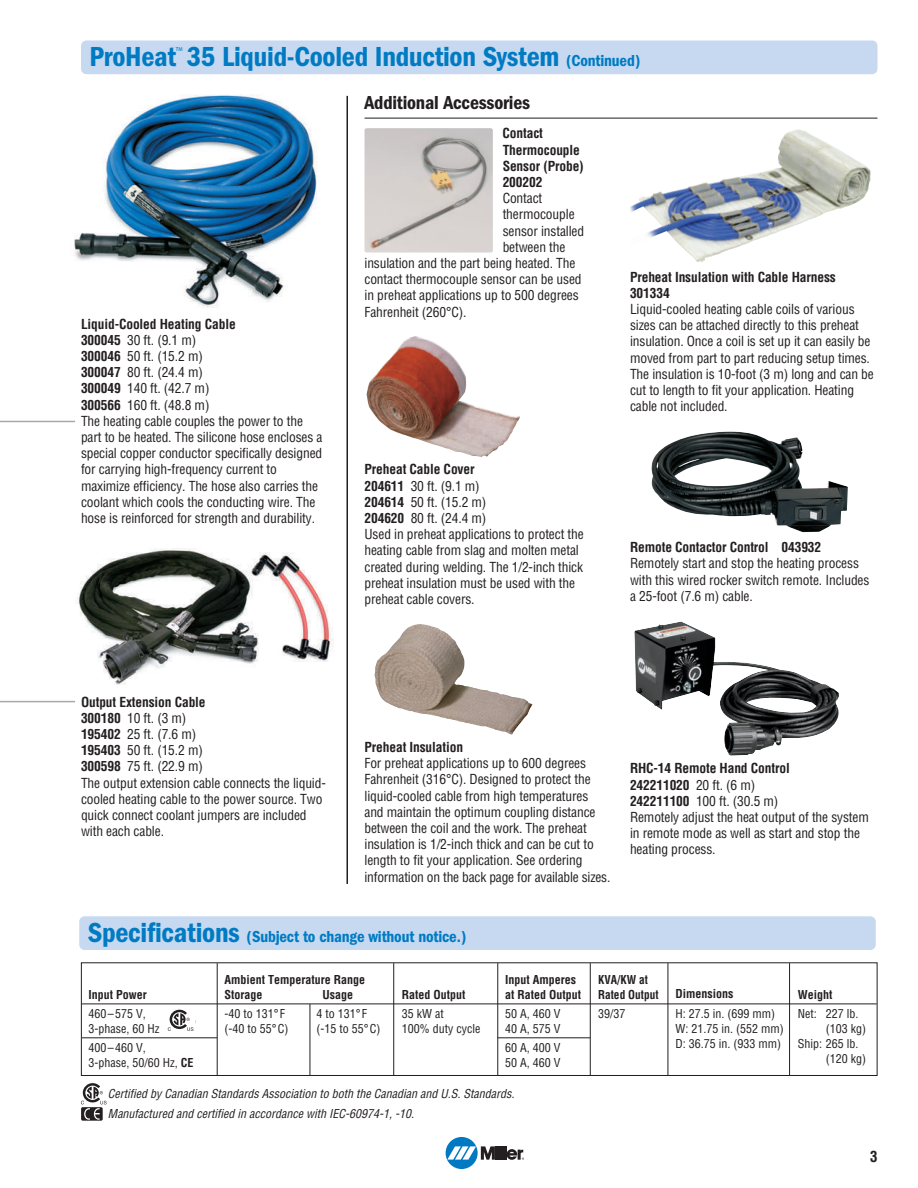
<style>
.page{position:relative;width:918px;height:1188px;background:#fff}
.page>*{position:absolute;margin:0;border:0;box-sizing:border-box;transform-origin:0 0}
.t1{font:28.5px "ITC Franklin Gothic Std Dm Cd";letter-spacing:-.01em;color:#007bc3}
.t2{font:19.5px "ITC Franklin Gothic Std Dm Cd";letter-spacing:-.01em;color:#231f20}
.t3{font:16.5px "ITC Franklin Gothic Std Dm Cd";letter-spacing:-.01em;color:#007bc3}
.t4{font:700 condensed 15px "Helvetica";color:#231f20}
.t5{font:condensed 13.5px/16.2px "Helvetica";letter-spacing:-.01em;color:#231f20}
.t6{font:700 condensed 13.5px/16.2px "Helvetica";letter-spacing:-.01em;color:#231f20}
.t7{font:condensed 12px/15px "Helvetica";color:#231f20}
.t8{font:italic condensed 12px "Helvetica";color:#231f20}
.t9{font:700 condensed 12px/15px "Helvetica";color:#231f20}
.t10{font:700 condensed 12px/15px "Helvetica";color:#231f20;scale:.95 1}
.t11{font:condensed 9px "Helvetica";color:#007bc3}
.s1{font-size:16.5px}
.s2{font-weight:700}
.s3{font-size:28.5px}
</style>
<div class="page">
<div style="left:446px;top:1137px;width:32px;height:32px;background:#0079c2;border-radius:50%"></div>
<hr style="left:499px;top:1146px;width:3px;height:14px;background:#231f20">
<hr style="left:503px;top:1146px;width:3px;height:14px;background:#231f20">
<svg style="left:447px;top:1146px;width:52px;height:14px"></svg>
<svg style="left:507px;top:1149px;width:17px;height:11px"></svg>
<div style="left:81px;top:40px;width:797px;height:34px;background:#c6d9f0;border-radius:5px"></div>
<hr style="left:346px;top:96px;width:2px;height:788px;background:#231f20">
<img style="left:374px;top:624px;width:158px;height:111px">
<img style="left:634px;top:622px;width:206px;height:134px">
<img style="left:651px;top:431px;width:197px;height:101px">
<img style="left:367px;top:336px;width:153px;height:121px">
<img style="left:733px;top:129px;width:138px;height:119px">
<img style="left:365px;top:128px;width:128px;height:125px;border-radius:2px">
<hr style="left:365px;top:118px;width:513px;height:1px;background:#231f20">
<img style="left:74px;top:94px;width:243px;height:214px">
<img style="left:75px;top:549px;width:259px;height:136px">
<div style="left:79px;top:916px;width:797px;height:34px;background:#c6d9f0;border-radius:5px"></div>
<div style="left:81px;top:962px;width:797px;height:114px;border:1px solid #231f20"></div>
<hr style="left:497px;top:963px;width:1px;height:112px;background:#231f20">
<hr style="left:310px;top:1004px;width:1px;height:71px;background:#231f20">
<hr style="left:217px;top:963px;width:1px;height:112px;background:#231f20">
<hr style="left:393px;top:963px;width:1px;height:112px;background:#231f20">
<hr style="left:789px;top:963px;width:1px;height:112px;background:#231f20">
<hr style="left:82px;top:1004px;width:795px;height:1px;background:#231f20">
<hr style="left:82px;top:1037px;width:135px;height:1px;background:#231f20">
<hr style="left:498px;top:1037px;width:92px;height:1px;background:#231f20">
<hr style="left:590px;top:963px;width:1px;height:112px;background:#231f20">
<hr style="left:668px;top:963px;width:1px;height:112px;background:#231f20">
<hr style="left:0;top:421px;width:75px;height:1px;background:#a8a9ad">
<hr style="left:0;top:701px;width:75px;height:1px;background:#a8a9ad">
<svg style="left:81px;top:1083px;width:26px;height:38px"></svg>
<svg style="left:168px;top:1010px;width:25px;height:21px"></svg>
<h1 class="t1" style="left:90px;top:47px;width:552px">ProHeat 35 Liquid-Cooled Induction System <span class="s1">(Continued)</span></h1>
<p class="t11" style="left:176px;top:47px;width:8px">™</p>
<p class="t5" style="left:81px;top:317px;width:243px"><span class="s2">Liquid-Cooled Heating Cable<br>300045</span> 30 ft. (9.1 m)<br><span class="s2">300046</span> 50 ft. (15.2 m)<br><span class="s2">300047</span> 80 ft. (24.4 m)<br><span class="s2">300049</span> 140 ft. (42.7 m)<br><span class="s2">300566</span> 160 ft. (48.8 m)<br>The heating cable couples the power to the part to be heated. The silicone hose encloses a special copper conductor specifically designed for carrying high-frequency current to maximize efficiency. The hose also carries the coolant which cools the conducting wire. The hose is reinforced for strength and durability.</p>
<h2 class="t2" style="left:365px;top:96px;width:167px">Additional Accessories</h2>
<p class="t6" style="left:503px;top:126px;width:83px">Contact<br>Thermocouple<br>Sensor (Probe)<br>200202</p>
<p class="t5" style="left:503px;top:191px;width:41px">Contact</p>
<p class="t5" style="left:503px;top:207px;width:73px">thermocouple</p>
<p class="t5" style="left:503px;top:224px;width:83px">sensor installed</p>
<p class="t5" style="left:503px;top:240px;width:64px">between the</p>
<p class="t5" style="left:365px;top:256px;width:212px">insulation and the part being heated. The</p>
<p class="t5" style="left:365px;top:272px;width:219px">contact thermocouple sensor can be used</p>
<p class="t5" style="left:365px;top:288px;width:216px">in preheat applications up to 500 degrees</p>
<p class="t5" style="left:365px;top:305px;width:103px">Fahrenheit (260°C).</p>
<p class="t5" style="left:365px;top:462px;width:221px"><span class="s2">Preheat Cable Cover<br>204611</span> 30 ft. (9.1 m)<br><span class="s2">204614</span> 50 ft. (15.2 m)<br><span class="s2">204620</span> 80 ft. (24.4 m)<br>Used in preheat applications to protect the heating cable from slag and molten metal created during welding. The 1/2-inch thick preheat insulation must be used with the preheat cable covers.</p>
<p class="t6" style="left:630px;top:270px;width:207px">Preheat Insulation with Cable Harness<br>301334</p>
<p class="t5" style="left:630px;top:302px;width:245px">Liquid-cooled heating cable coils of various sizes can be attached directly to this preheat insulation. Once a coil is set up it can easily be moved from part to part reducing setup times.<br>The insulation is 10-foot (3 m) long and can be cut to length to fit your application. Heating cable not included.</p>
<p class="t6" style="left:630px;top:540px;width:193px">Remote Contactor Control 043932</p>
<p class="t5" style="left:630px;top:556px;width:241px">Remotely start and stop the heating process with this wired rocker switch remote. Includes a 25-foot (7.6 m) cable.</p>
<p class="t5" style="left:81px;top:695px;width:246px"><span class="s2">Output Extension Cable<br>300180</span> 10 ft. (3 m)<br><span class="s2">195402</span> 25 ft. (7.6 m)<br><span class="s2">195403</span> 50 ft. (15.2 m)<br><span class="s2">300598</span> 75 ft. (22.9 m)<br>The output extension cable connects the liquid&shy;cooled heating cable to the power source. Two quick connect coolant jumpers are included with each cable.</p>
<p class="t6" style="left:365px;top:740px;width:100px">Preheat Insulation</p>
<p class="t5" style="left:365px;top:756px;width:247px">For preheat applications up to 600 degrees Fahrenheit (316°C). Designed to protect the liquid-cooled cable from high temperatures and maintain the optimum coupling distance between the coil and the work. The preheat insulation is 1/2-inch thick and can be cut to length to fit your application. See ordering information on the back page for available sizes.</p>
<p class="t3" style="left:88px;top:931px;width:380px"><span class="s3">Specifications</span> (Subject to change without notice.)</p>
<p class="t5" style="left:630px;top:761px;width:240px"><span class="s2">RHC-14 Remote Hand Control<br>242211020</span> 20 ft. (6 m)<br><span class="s2">242211100</span> 100 ft. (30.5 m)<br>Remotely adjust the heat output of the system in remote mode as well as start and stop the heating process.</p>
<p class="t9" style="left:89px;top:988px;width:60px">Input Power</p>
<p class="t7" style="left:89px;top:1007px;width:72px">460–575 V,<br>3-phase, 60 Hz</p>
<p class="t7" style="left:89px;top:1041px;width:106px">400–460 V,<br>3-phase, 50/60 Hz, <span class="s2">CE</span></p>
<p class="t9" style="left:224px;top:973px;width:142px">Ambient Temperature Range<br>Storage</p>
<p class="t9" style="left:322px;top:988px;width:32px">Usage</p>
<p class="t7" style="left:224px;top:1007px;width:62px">-40 to 131°F</p>
<p class="t7" style="left:317px;top:1007px;width:52px">4 to 131°F</p>
<p class="t7" style="left:224px;top:1022px;width:65px">(-40 to 55°C)</p>
<p class="t7" style="left:317px;top:1022px;width:65px">(-15 to 55°C)</p>
<p class="t9" style="left:402px;top:988px;width:65px">Rated Output</p>
<p class="t7" style="left:402px;top:1007px;width:80px">35 kW at<br>100% duty cycle</p>
<p class="t9" style="left:505px;top:973px;width:78px">Input Amperes at Rated Output</p>
<p class="t7" style="left:505px;top:1007px;width:57px">50 A, 460 V<br>40 A, 575 V</p>
<p class="t7" style="left:505px;top:1041px;width:57px">60 A, 400 V<br>50 A, 460 V</p>
<p class="t8" style="left:108px;top:1087px;width:408px">Certified by Canadian Standards Association to both the Canadian and U.S. Standards.</p>
<p class="t8" style="left:108px;top:1107px;width:308px">Manufactured and certified in accordance with IEC-60974-1, -10.</p>
<p class="t10" style="left:598px;top:973px;width:65px">KVA/KW at<br>Rated Output</p>
<p class="t7" style="left:598px;top:1007px;width:29px">39/37</p>
<p class="t9" style="left:675px;top:988px;width:59px">Dimensions</p>
<p class="t7" style="left:675px;top:1007px;width:110px">H: 27.5 in. (699 mm)<br>W: 21.75 in. (552 mm)<br>D: 36.75 in. (933 mm)</p>
<p class="t9" style="left:798px;top:988px;width:36px">Weight</p>
<p class="t7" style="left:798px;top:1007px;width:62px">Net: 227 lb.</p>
<p class="t7" style="left:826px;top:1022px;width:42px">(103 kg)</p>
<p class="t7" style="left:798px;top:1037px;width:62px">Ship: 265 lb.</p>
<p class="t7" style="left:826px;top:1052px;width:42px">(120 kg)</p>
<p class="t4" style="left:870px;top:1151px;width:9px">3</p>
</div>
